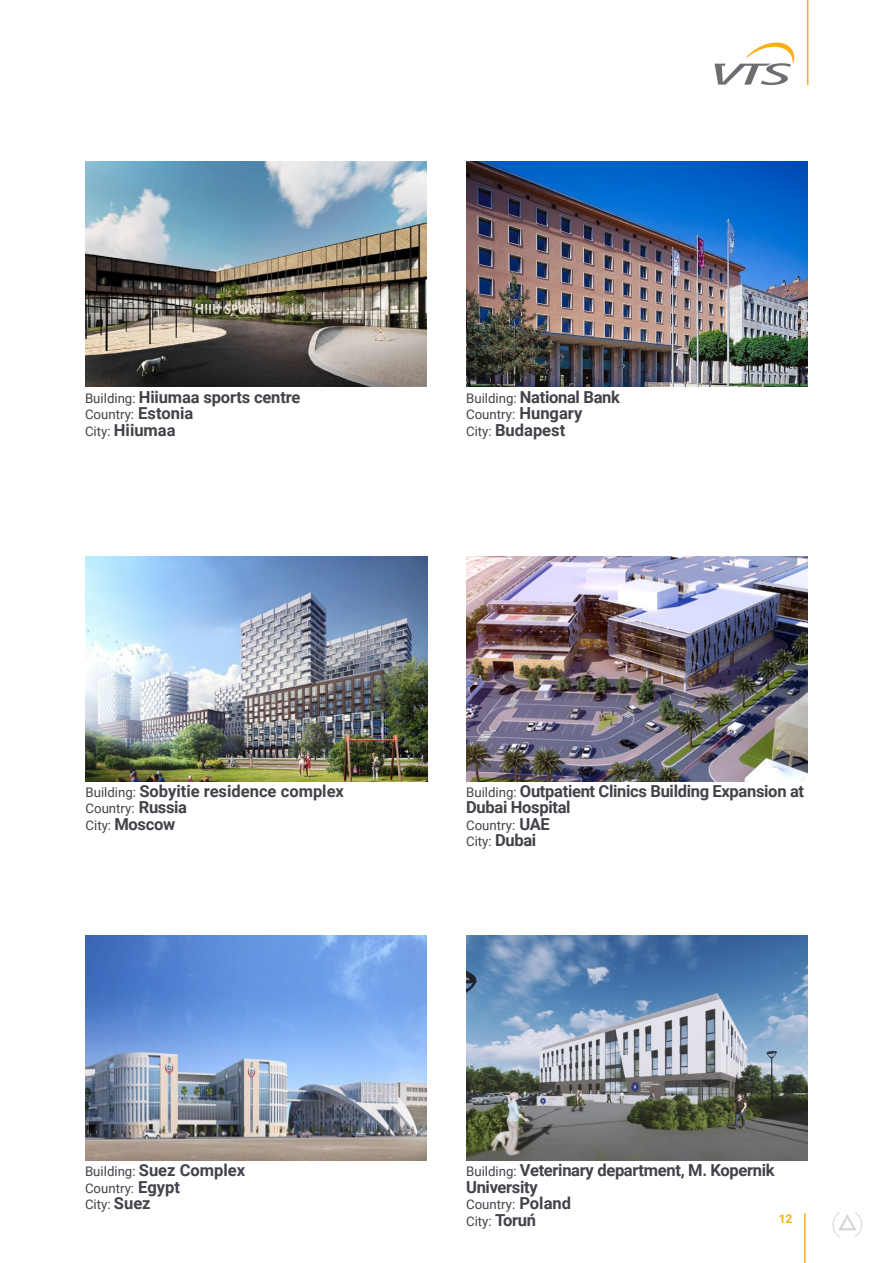
<style>
.page{position:relative;width:893px;height:1263px;background:#fff}
.page>*{position:absolute;margin:0;border:0;box-sizing:border-box;transform-origin:0 0}
.tekst_caly{font:700 16.5px/16.5px "Roboto";letter-spacing:-.02em;color:#42424a}
.tekst_caly-2{font:700 16.5px "Roboto";color:#42424a}
.tekst_caly-3{font:13.2px "Roboto";color:#42424a}
.t1{font:700 12px "Roboto";color:#faaf18}
.s1{font-weight:400;font-size:13.2px}
.s2{font-weight:700;font-size:16.5px}
</style>
<div class="page">
<svg style="left:832px;top:1212px;width:30px;height:25px"></svg>
<hr style="left:804px;top:1213px;width:2px;height:50px;background:#faaf18">
<svg style="left:715px;top:42px;width:79px;height:43px"></svg>
<hr style="left:807px;top:0;width:1px;height:85px;background:#faaf18">
<img style="left:85px;top:935px;width:342px;height:226px">
<img style="left:466px;top:162px;width:342px;height:225px">
<img style="left:466px;top:935px;width:342px;height:226px">
<img style="left:466px;top:556px;width:342px;height:225px">
<img style="left:86px;top:556px;width:341px;height:225px">
<img style="left:85px;top:162px;width:342px;height:225px">
<p class="tekst_caly" style="left:85px;top:388px;width:217px"><span class="s1">Building:</span> Hiiumaa sports centre</p>
<p class="tekst_caly-3" style="left:85px;top:405px;width:110px">Country: <span class="s2">Estonia</span></p>
<p class="tekst_caly-2" style="left:85px;top:418px;width:92px"><span class="s1">City:</span> Hiiumaa</p>
<p class="tekst_caly" style="left:466px;top:388px;width:155px"><span class="s1">Building:</span> National Bank</p>
<p class="tekst_caly-3" style="left:466px;top:405px;width:118px">Country: <span class="s2">Hungary</span></p>
<p class="tekst_caly-2" style="left:466px;top:418px;width:101px"><span class="s1">City:</span> Budapest</p>
<p class="tekst_caly-2" style="left:86px;top:779px;width:260px"><span class="s1">Building:</span> Sobyitie residence complex</p>
<p class="tekst_caly-3" style="left:86px;top:799px;width:103px">Country: <span class="s2">Russia</span></p>
<p class="tekst_caly" style="left:86px;top:815px;width:91px"><span class="s1">City:</span> Moscow</p>
<p class="tekst_caly" style="left:466px;top:782px;width:340px"><span class="s1">Building:</span> Outpatient Clinics Building Expansion at<br>Dubai Hospital</p>
<p class="tekst_caly-3" style="left:466px;top:816px;width:85px">Country: <span class="s2">UAE</span></p>
<p class="tekst_caly-3" style="left:466px;top:832px;width:72px">City: <span class="s2">Dubai</span></p>
<p class="tekst_caly-2" style="left:85px;top:1159px;width:162px"><span class="s1">Building:</span> Suez Complex</p>
<p class="tekst_caly-3" style="left:85px;top:1179px;width:97px">Country: <span class="s2">Egypt</span></p>
<p class="tekst_caly-3" style="left:85px;top:1195px;width:67px">City: <span class="s2">Suez</span></p>
<p class="tekst_caly" style="left:466px;top:1162px;width:310px"><span class="s1">Building:</span> Veterinary department, M. Kopernik<br>University</p>
<p class="tekst_caly-3" style="left:466px;top:1195px;width:106px">Country: <span class="s2">Poland</span></p>
<p class="tekst_caly-3" style="left:466px;top:1212px;width:72px">City: <span class="s2">Toruń</span></p>
<p class="t1" style="left:779px;top:1210px;width:15px">12</p>
</div>
